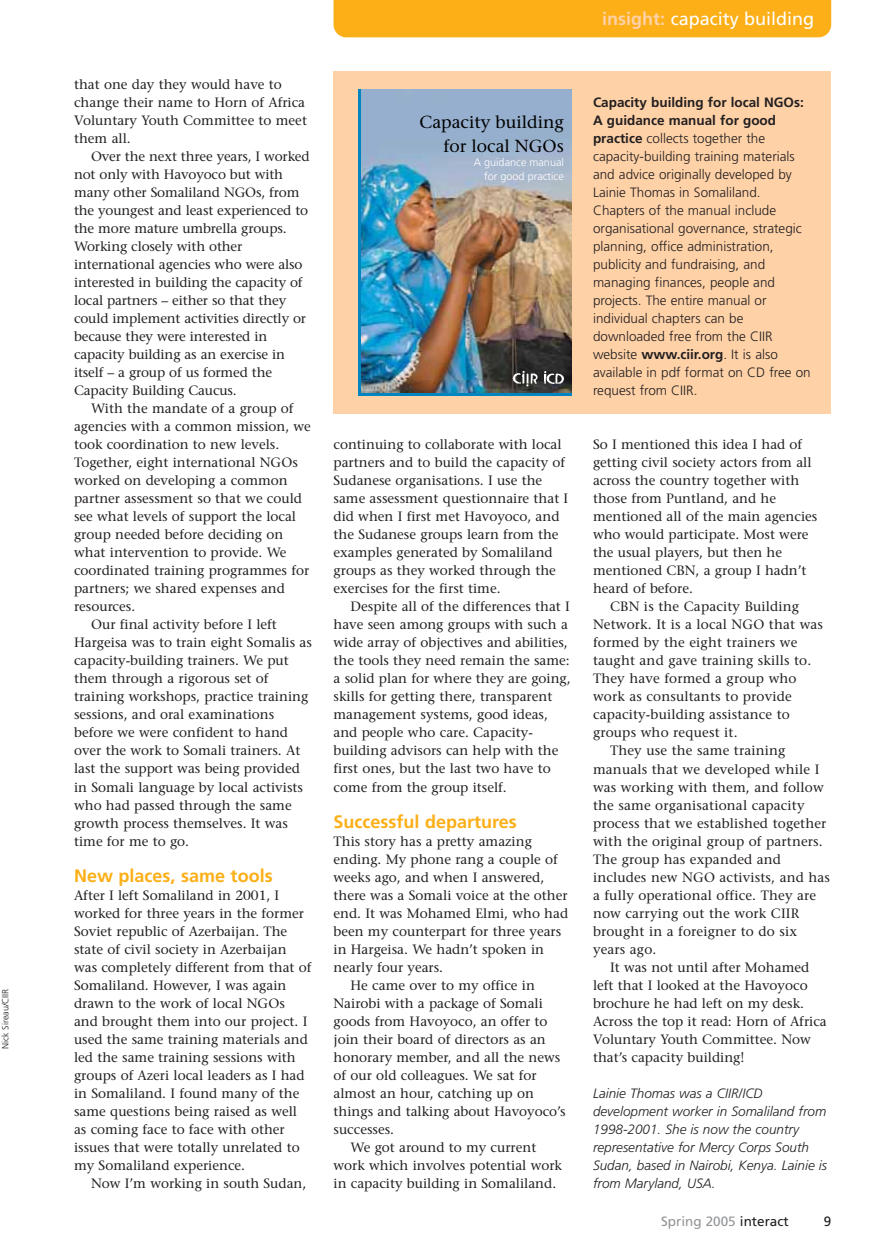
<style>
.page{position:relative;width:889px;height:1259px;background:#fff}
.page>*{position:absolute;margin:0;border:0;box-sizing:border-box;transform-origin:0 0}
.t1{font:700 18px "Frutiger";color:#fcaf17}
.t2{font:18px "Frutiger";color:#fff}
.t3{font:17.4px/23.5px "Stone Serif+SCCFYK";color:#000;text-align:right}
.t4{font:13.5px/18px "Stone Serif";color:#231f20}
.t5{font:300 13.5px/18px "Frutiger";color:#231f20}
.t6{font:italic 300 13.5px/18px "Frutiger";color:#231f20}
.t7{font:13.5px "Frutiger";color:#939598}
.t8{font:13.5px "Frutiger";color:#231f20}
.t9{font:10.8px/14.1px "Frutiger Light+DXNLOR";color:#fff;text-align:right}
.t10{font:300 9px "Frutiger";color:#231f20}
.s1{font-weight:700;color:#fed1a7}
.s2{font-weight:700}
.s3{color:#231f20}
</style>
<div class="page">
<img style="left:333px;top:0;width:499px;height:414px">
<p class="t10" style="left:2px;top:1048px;width:62px;rotate:-90deg">Nick Sireau/CIIR</p>
<p class="t4" style="left:74px;top:77px;width:234px">that one day they would have to change their name to Horn of Africa<br>Voluntary Youth Committee to meet them all.</p>
<p class="t4" style="left:74px;top:149px;width:237px;text-indent:17px">Over the next three years, I worked not only with Havoyoco but with many other Somaliland NGOs, from the youngest and least experienced to the more mature umbrella groups.<br>Working closely with other international agencies who were also interested in building the capacity of local partners – either so that they could implement activities directly or because they were interested in capacity building as an exercise in itself – a group of us formed the Capacity Building Caucus.</p>
<p class="t4" style="left:91px;top:401px;width:204px">With the mandate of a group of</p>
<p class="t4" style="left:74px;top:419px;width:238px">agencies with a common mission, we</p>
<p class="t4" style="left:74px;top:437px;width:207px">took coordination to new levels.</p>
<p class="t4" style="left:74px;top:455px;width:225px">Together, eight international NGOs</p>
<p class="t4" style="left:74px;top:473px;width:215px">worked on developing a common</p>
<p class="t4" style="left:74px;top:491px;width:229px">partner assessment so that we could</p>
<p class="t4" style="left:74px;top:509px;width:223px">see what levels of support the local</p>
<p class="t4" style="left:74px;top:527px;width:211px">group needed before deciding on</p>
<p class="t4" style="left:74px;top:545px;width:214px">what intervention to provide. We</p>
<p class="t4" style="left:74px;top:563px;width:237px">coordinated training programmes for</p>
<p class="t4" style="left:74px;top:581px;width:212px">partners; we shared expenses and</p>
<p class="t4" style="left:74px;top:599px;width:63px">resources.</p>
<p class="t4" style="left:91px;top:617px;width:187px">Our final activity before I left</p>
<p class="t4" style="left:74px;top:635px;width:239px">Hargeisa was to train eight Somalis as</p>
<p class="t4" style="left:74px;top:653px;width:216px">capacity-building trainers. We put</p>
<p class="t4" style="left:74px;top:671px;width:196px">them through a rigorous set of</p>
<p class="t4" style="left:74px;top:689px;width:236px">training workshops, practice training</p>
<p class="t4" style="left:74px;top:707px;width:202px">sessions, and oral examinations</p>
<p class="t4" style="left:74px;top:725px;width:215px">before we were confident to hand</p>
<p class="t4" style="left:74px;top:743px;width:228px">over the work to Somali trainers. At</p>
<p class="t4" style="left:74px;top:761px;width:227px">last the support was being provided</p>
<p class="t4" style="left:74px;top:779px;width:230px">in Somali language by local activists</p>
<p class="t4" style="left:74px;top:797px;width:219px">who had passed through the same</p>
<p class="t4" style="left:74px;top:815px;width:215px">growth process themselves. It was</p>
<p class="t4" style="left:74px;top:833px;width:117px">time for me to go.</p>
<h1 class="t1" style="left:74px;top:868px;width:200px">New places, same tools</h1>
<p class="t4" style="left:74px;top:887px;width:239px">After I left Somaliland in 2001, I worked for three years in the former Soviet republic of Azerbaijan. The state of civil society in Azerbaijan was completely different from that of Somaliland. However, I was again drawn to the work of local NGOs and brought them into our project. I used the same training materials and led the same training sessions with groups of Azeri local leaders as I had in Somaliland. I found many of the same questions being raised as well as coming face to face with other issues that were totally unrelated to my Somaliland experience.</p>
<p class="t4" style="left:91px;top:1175px;width:217px">Now I’m working in south Sudan,</p>
<p class="t3" style="left:419px;top:112px;width:146px">Capacity building for local NGOs</p>
<p class="t9" style="left:474px;top:156px;width:92px">A guidance manual for good practice</p>
<p class="t4" style="left:333px;top:437px;width:236px">continuing to collaborate with local partners and to build the capacity of Sudanese organisations. I use the same assessment questionnaire that I did when I first met Havoyoco, and the Sudanese groups learn from the examples generated by Somaliland groups as they worked through the exercises for the first time.</p>
<p class="t4" style="left:333px;top:599px;width:239px;text-indent:17px">Despite all of the differences that I have seen among groups with such a wide array of objectives and abilities, the tools they need remain the same: a solid plan for where they are going, skills for getting there, transparent management systems, good ideas, and people who care. Capacity&shy;building advisors can help with the first ones, but the last two have to come from the group itself.</p>
<h1 class="t1" style="left:333px;top:814px;width:185px">Successful departures</h1>
<p class="t4" style="left:333px;top:833px;width:200px">This story has a pretty amazing</p>
<p class="t4" style="left:333px;top:851px;width:226px">ending. My phone rang a couple of</p>
<p class="t4" style="left:333px;top:869px;width:212px">weeks ago, and when I answered,</p>
<p class="t4" style="left:333px;top:887px;width:236px">there was a Somali voice at the other</p>
<p class="t4" style="left:333px;top:905px;width:236px">end. It was Mohamed Elmi, who had</p>
<p class="t4" style="left:333px;top:923px;width:229px">been my counterpart for three years</p>
<p class="t4" style="left:333px;top:941px;width:212px">in Hargeisa. We hadn’t spoken in</p>
<p class="t4" style="left:333px;top:959px;width:111px">nearly four years.</p>
<p class="t4" style="left:350px;top:977px;width:186px">He came over to my office in</p>
<p class="t4" style="left:333px;top:995px;width:211px">Nairobi with a package of Somali</p>
<p class="t4" style="left:333px;top:1013px;width:215px">goods from Havoyoco, an offer to</p>
<p class="t4" style="left:333px;top:1031px;width:214px">join their board of directors as an</p>
<p class="t4" style="left:333px;top:1049px;width:228px">honorary member, and all the news</p>
<p class="t4" style="left:333px;top:1067px;width:205px">of our old colleagues. We sat for</p>
<p class="t4" style="left:333px;top:1085px;width:202px">almost an hour, catching up on</p>
<p class="t4" style="left:333px;top:1103px;width:234px">things and talking about Havoyoco’s</p>
<p class="t4" style="left:333px;top:1121px;width:62px">successes.</p>
<p class="t4" style="left:350px;top:1139px;width:187px">We got around to my current</p>
<p class="t4" style="left:333px;top:1157px;width:230px">work which involves potential work</p>
<p class="t4" style="left:333px;top:1175px;width:224px">in capacity building in Somaliland.</p>
<h1 class="t2" style="left:602px;top:12px;width:213px"><span class="s1">insight:</span> capacity building</h1>
<p class="t5" style="left:593px;top:94px;width:219px"><span class="s2">Capacity building for local NGOs:<br>A guidance manual for good practice</span> collects together the capacity-building training materials and advice originally developed by<br>Lainie Thomas in Somaliland.<br>Chapters of the manual include organisational governance, strategic planning, office administration, publicity and fundraising, and managing finances, people and projects. The entire manual or individual chapters can be downloaded free from the CIIR website <span class="s2">www.ciir.org</span>. It is also available in pdf format on CD free on request from CIIR.</p>
<p class="t4" style="left:593px;top:437px;width:226px">So I mentioned this idea I had of getting civil society actors from all across the country together with those from Puntland, and he mentioned all of the main agencies who would participate. Most were the usual players, but then he mentioned CBN, a group I hadn’t heard of before.</p>
<p class="t4" style="left:610px;top:599px;width:191px">CBN is the Capacity Building</p>
<p class="t4" style="left:593px;top:617px;width:232px">Network. It is a local NGO that was</p>
<p class="t4" style="left:593px;top:635px;width:206px">formed by the eight trainers we</p>
<p class="t4" style="left:593px;top:653px;width:220px">taught and gave training skills to.</p>
<p class="t4" style="left:593px;top:671px;width:205px">They have formed a group who</p>
<p class="t4" style="left:593px;top:689px;width:200px">work as consultants to provide</p>
<p class="t4" style="left:593px;top:707px;width:198px">capacity-building assistance to</p>
<p class="t4" style="left:593px;top:725px;width:146px">groups who request it.</p>
<p class="t4" style="left:610px;top:743px;width:177px">They use the same training</p>
<p class="t4" style="left:593px;top:761px;width:228px">manuals that we developed while I</p>
<p class="t4" style="left:593px;top:779px;width:232px">was working with them, and follow</p>
<p class="t4" style="left:593px;top:797px;width:213px">the same organisational capacity</p>
<p class="t4" style="left:593px;top:815px;width:235px">process that we established together</p>
<p class="t4" style="left:593px;top:833px;width:231px">with the original group of partners.</p>
<p class="t4" style="left:593px;top:851px;width:190px">The group has expanded and</p>
<p class="t4" style="left:593px;top:869px;width:238px">includes new NGO activists, and has</p>
<p class="t4" style="left:593px;top:887px;width:225px">a fully operational office. They are</p>
<p class="t4" style="left:593px;top:905px;width:208px">now carrying out the work CIIR</p>
<p class="t4" style="left:593px;top:923px;width:206px">brought in a foreigner to do six</p>
<p class="t4" style="left:593px;top:941px;width:65px">years ago.</p>
<p class="t4" style="left:610px;top:959px;width:201px">It was not until after Mohamed</p>
<p class="t4" style="left:593px;top:977px;width:216px">left that I looked at the Havoyoco</p>
<p class="t4" style="left:593px;top:995px;width:213px">brochure he had left on my desk.</p>
<p class="t4" style="left:593px;top:1013px;width:235px">Across the top it read: Horn of Africa</p>
<p class="t4" style="left:593px;top:1031px;width:219px">Voluntary Youth Committee. Now</p>
<p class="t4" style="left:593px;top:1049px;width:153px">that’s capacity building!</p>
<p class="t6" style="left:593px;top:1084px;width:236px">Lainie Thomas was a CIIR/ICD development worker in Somaliland from 1998-2001. She is now the country representative for Mercy Corps South Sudan, based in Nairobi, Kenya. Lainie is from Maryland, USA.</p>
<p class="t7" style="left:661px;top:1215px;width:129px">Spring 2005 <span class="s3">interact</span></p>
<p class="t8" style="left:823px;top:1215px;width:9px">9</p>
</div>
